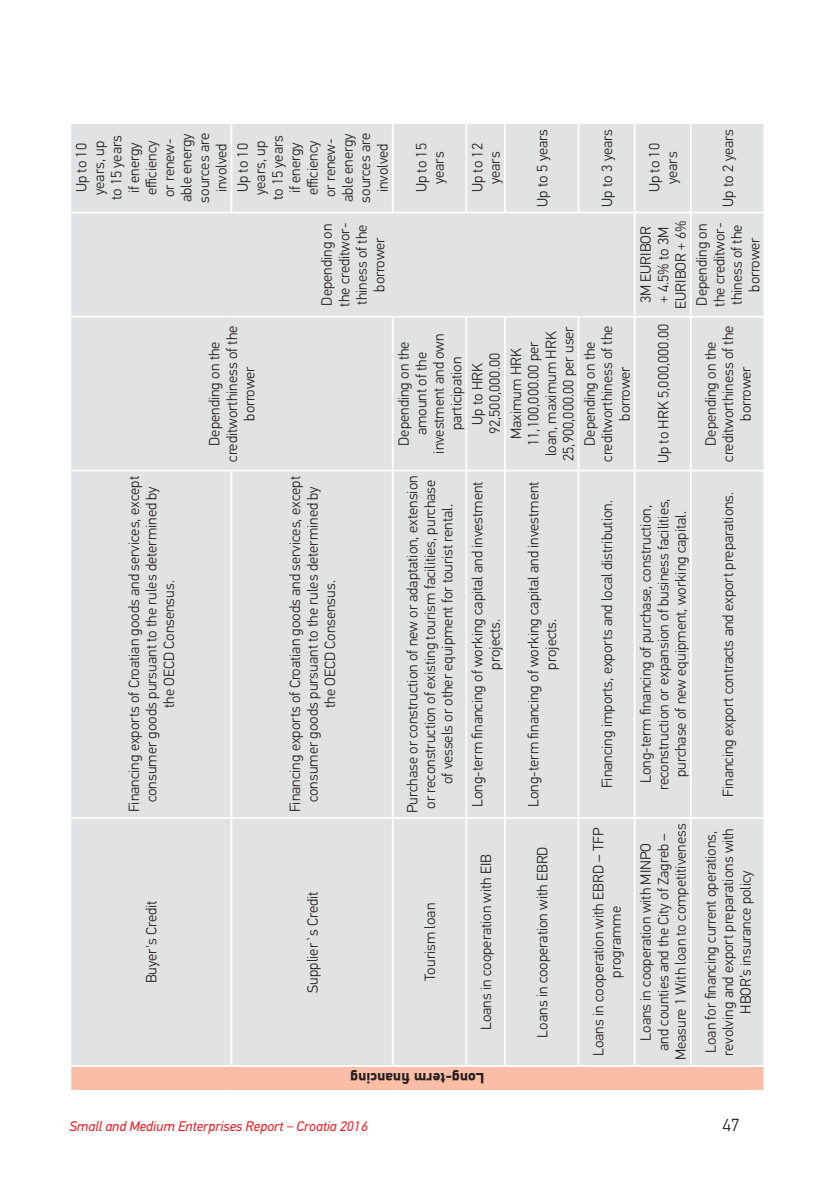
<style>
.page{position:relative;width:819px;height:1191px;background:#fff}
.page>*{position:absolute;margin:0;border:0;box-sizing:border-box;transform-origin:0 0}
.t1{font:300 17.5px "PF Din Text Pro";color:#231f20}
.t2{font:300 14.88px/17.5px "PF Din Text Pro";color:#231f20;text-align:center}
.t3{font:700 14.88px "PF Din Text Pro";color:#231f20}
.t4{font:italic 14px "PF Din Text Pro";color:#ee1d23}
</style>
<div class="page">
<div style="left:70px;top:1066px;width:694px;height:24px;background:#fabea7"></div>
<div style="left:71px;top:124px;width:692px;height:941px;background:#e1e2e4"></div>
<hr style="left:71px;top:316px;width:160px;height:1px;background:#fff">
<hr style="left:231px;top:316px;width:161px;height:1px;background:#fff">
<hr style="left:69px;top:1066px;width:2px;height:25px;background:#fff">
<hr style="left:71px;top:1065px;width:160px;height:2px;background:#fff">
<hr style="left:71px;top:817px;width:160px;height:2px;background:#fff">
<hr style="left:71px;top:470px;width:160px;height:1px;background:#fff">
<hr style="left:71px;top:212px;width:160px;height:1px;background:#fff">
<hr style="left:231px;top:818px;width:1px;height:249px;background:#fff">
<hr style="left:232px;top:1065px;width:160px;height:2px;background:#fff">
<hr style="left:231px;top:470px;width:1px;height:348px;background:#fff">
<hr style="left:232px;top:817px;width:160px;height:2px;background:#fff">
<hr style="left:232px;top:470px;width:160px;height:1px;background:#fff">
<hr style="left:231px;top:122px;width:1px;height:91px;background:#fff">
<hr style="left:232px;top:212px;width:160px;height:1px;background:#fff">
<hr style="left:392px;top:818px;width:1px;height:249px;background:#fff">
<hr style="left:393px;top:1065px;width:72px;height:2px;background:#fff">
<hr style="left:392px;top:470px;width:1px;height:348px;background:#fff">
<hr style="left:393px;top:817px;width:72px;height:2px;background:#fff">
<hr style="left:392px;top:316px;width:1px;height:154px;background:#fff">
<hr style="left:393px;top:470px;width:72px;height:1px;background:#fff">
<hr style="left:393px;top:316px;width:72px;height:1px;background:#fff">
<hr style="left:392px;top:122px;width:1px;height:91px;background:#fff">
<hr style="left:393px;top:212px;width:72px;height:1px;background:#fff">
<hr style="left:465px;top:818px;width:2px;height:249px;background:#fff">
<hr style="left:467px;top:1065px;width:37px;height:2px;background:#fff">
<hr style="left:465px;top:470px;width:2px;height:348px;background:#fff">
<hr style="left:467px;top:817px;width:37px;height:2px;background:#fff">
<hr style="left:465px;top:316px;width:2px;height:154px;background:#fff">
<hr style="left:467px;top:470px;width:37px;height:1px;background:#fff">
<hr style="left:467px;top:316px;width:37px;height:1px;background:#fff">
<hr style="left:465px;top:122px;width:2px;height:91px;background:#fff">
<hr style="left:467px;top:212px;width:37px;height:1px;background:#fff">
<hr style="left:504px;top:818px;width:2px;height:249px;background:#fff">
<hr style="left:506px;top:1065px;width:71px;height:2px;background:#fff">
<hr style="left:504px;top:470px;width:2px;height:348px;background:#fff">
<hr style="left:506px;top:817px;width:71px;height:2px;background:#fff">
<hr style="left:504px;top:316px;width:2px;height:154px;background:#fff">
<hr style="left:506px;top:470px;width:71px;height:1px;background:#fff">
<hr style="left:506px;top:316px;width:71px;height:1px;background:#fff">
<hr style="left:504px;top:122px;width:2px;height:91px;background:#fff">
<hr style="left:506px;top:212px;width:71px;height:1px;background:#fff">
<hr style="left:577px;top:818px;width:2px;height:249px;background:#fff">
<hr style="left:579px;top:1065px;width:54px;height:2px;background:#fff">
<hr style="left:577px;top:470px;width:2px;height:348px;background:#fff">
<hr style="left:579px;top:817px;width:54px;height:2px;background:#fff">
<hr style="left:577px;top:316px;width:2px;height:154px;background:#fff">
<hr style="left:579px;top:470px;width:54px;height:1px;background:#fff">
<hr style="left:579px;top:316px;width:54px;height:1px;background:#fff">
<hr style="left:577px;top:122px;width:2px;height:91px;background:#fff">
<hr style="left:579px;top:212px;width:54px;height:1px;background:#fff">
<hr style="left:633px;top:818px;width:2px;height:249px;background:#fff">
<hr style="left:635px;top:1065px;width:54px;height:2px;background:#fff">
<hr style="left:633px;top:470px;width:2px;height:348px;background:#fff">
<hr style="left:635px;top:817px;width:54px;height:2px;background:#fff">
<hr style="left:633px;top:317px;width:2px;height:153px;background:#fff">
<hr style="left:635px;top:470px;width:54px;height:1px;background:#fff">
<hr style="left:633px;top:212px;width:2px;height:105px;background:#fff">
<hr style="left:635px;top:316px;width:54px;height:1px;background:#fff">
<hr style="left:633px;top:122px;width:2px;height:90px;background:#fff">
<hr style="left:635px;top:212px;width:54px;height:1px;background:#fff">
<hr style="left:689px;top:818px;width:2px;height:249px;background:#fff">
<hr style="left:691px;top:1065px;width:72px;height:2px;background:#fff">
<hr style="left:689px;top:470px;width:2px;height:348px;background:#fff">
<hr style="left:691px;top:817px;width:72px;height:2px;background:#fff">
<hr style="left:689px;top:317px;width:2px;height:153px;background:#fff">
<hr style="left:691px;top:470px;width:72px;height:1px;background:#fff">
<hr style="left:689px;top:212px;width:2px;height:105px;background:#fff">
<hr style="left:691px;top:316px;width:72px;height:1px;background:#fff">
<hr style="left:689px;top:122px;width:2px;height:90px;background:#fff">
<hr style="left:691px;top:212px;width:72px;height:1px;background:#fff">
<hr style="left:763px;top:122px;width:2px;height:969px;background:#fff">
<p class="t2" style="left:74px;top:202px;width:71px;rotate:-90deg">Up to 10 years, up<br>to 15 years if energy efficiency or renew&shy;able energy sources are involved</p>
<p class="t2" style="left:235px;top:202px;width:71px;rotate:-90deg">Up to 10 years, up<br>to 15 years if energy efficiency or renew&shy;able energy sources are involved</p>
<p class="t2" style="left:319px;top:306px;width:85px;rotate:-90deg">Depending on the creditwor&shy;thiness of the borrower</p>
<p class="t2" style="left:126px;top:812px;width:337px;rotate:-90deg">Financing exports of Croatian goods and services, except consumer goods pursuant to the rules determined by the OECD Consensus.</p>
<p class="t2" style="left:144px;top:983px;width:84px;rotate:-90deg">Buyer's Credit</p>
<p class="t2" style="left:207px;top:461px;width:137px;rotate:-90deg">Depending on the creditworthiness of the borrower</p>
<p class="t2" style="left:287px;top:812px;width:337px;rotate:-90deg">Financing exports of Croatian goods and services, except consumer goods pursuant to the rules determined by the OECD Consensus.</p>
<p class="t2" style="left:305px;top:992px;width:103px;rotate:-90deg">Supplier`s Credit</p>
<p class="t2" style="left:413px;top:192px;width:51px;rotate:-90deg">Up to 15 years</p>
<p class="t2" style="left:470px;top:192px;width:51px;rotate:-90deg">Up to 12 years</p>
<p class="t2" style="left:534px;top:207px;width:79px;rotate:-90deg">Up to 5 years</p>
<p class="t2" style="left:599px;top:207px;width:79px;rotate:-90deg">Up to 3 years</p>
<p class="t2" style="left:396px;top:453px;width:121px;rotate:-90deg">Depending on the amount of the investment and own participation</p>
<p class="t2" style="left:470px;top:434px;width:83px;rotate:-90deg">Up to HRK<br>92,500,000.00</p>
<p class="t2" style="left:582px;top:461px;width:137px;rotate:-90deg">Depending on the creditworthiness of the borrower</p>
<p class="t2" style="left:508px;top:461px;width:136px;rotate:-90deg">Maximum HRK<br>11,100,000.00 per loan, maximum HRK<br>25,900,000.00 per user</p>
<p class="t2" style="left:405px;top:813px;width:339px;rotate:-90deg">Purchase or construction of new or adaptation, extension or reconstruction of existing tourism facilities, purchase of vessels or other equipment for tourist rental.</p>
<p class="t2" style="left:470px;top:807px;width:327px;rotate:-90deg">Long-term financing of working capital and investment projects.</p>
<p class="t2" style="left:422px;top:981px;width:80px;rotate:-90deg">Tourism loan</p>
<p class="t2" style="left:478px;top:1030px;width:178px;rotate:-90deg">Loans in cooperation with EIB</p>
<p class="t2" style="left:526px;top:807px;width:327px;rotate:-90deg">Long-term financing of working capital and investment projects.</p>
<p class="t2" style="left:534px;top:1037px;width:193px;rotate:-90deg">Loans in cooperation with EBRD</p>
<p class="t2" style="left:599px;top:788px;width:289px;rotate:-90deg">Financing imports, exports and local distribution.</p>
<p class="t2" style="left:590px;top:1056px;width:230px;rotate:-90deg">Loans in cooperation with EBRD – TFP programme</p>
<p class="t3" style="left:484px;top:1083px;width:136px;rotate:-180deg">Long-term financing</p>
<p class="t2" style="left:647px;top:192px;width:51px;rotate:-90deg">Up to 10 years</p>
<p class="t2" style="left:638px;top:309px;width:89px;rotate:-90deg">3M EURIBOR + 4.5% to 3M<br>EURIBOR + 6%</p>
<p class="t2" style="left:655px;top:463px;width:141px;rotate:-90deg">Up to HRK 5,000,000.00</p>
<p class="t2" style="left:720px;top:207px;width:79px;rotate:-90deg">Up to 2 years</p>
<p class="t2" style="left:694px;top:306px;width:85px;rotate:-90deg">Depending on the creditwor&shy;thiness of the borrower</p>
<p class="t2" style="left:703px;top:461px;width:137px;rotate:-90deg">Depending on the creditworthiness of the borrower</p>
<p class="t2" style="left:638px;top:790px;width:293px;rotate:-90deg">Long-term financing of purchase, construction, reconstruction or expansion of business facilities, purchase of new equipment, working capital.</p>
<p class="t2" style="left:638px;top:1060px;width:238px;rotate:-90deg">Loans in cooperation with MINPO<br>and counties and the City of Zagreb –<br>Measure 1 With loan to competitiveness</p>
<p class="t2" style="left:720px;top:796px;width:306px;rotate:-90deg">Financing export contracts and export preparations.</p>
<p class="t2" style="left:703px;top:1056px;width:229px;rotate:-90deg">Loan for financing current operations, revolving and export preparations with<br>HBOR’s insurance policy</p>
<p class="t4" style="left:69px;top:1121px;width:300px">Small and Medium Enterprises Report − Croatia 2016</p>
<p class="t1" style="left:722px;top:1118px;width:18px">47</p>
</div>
